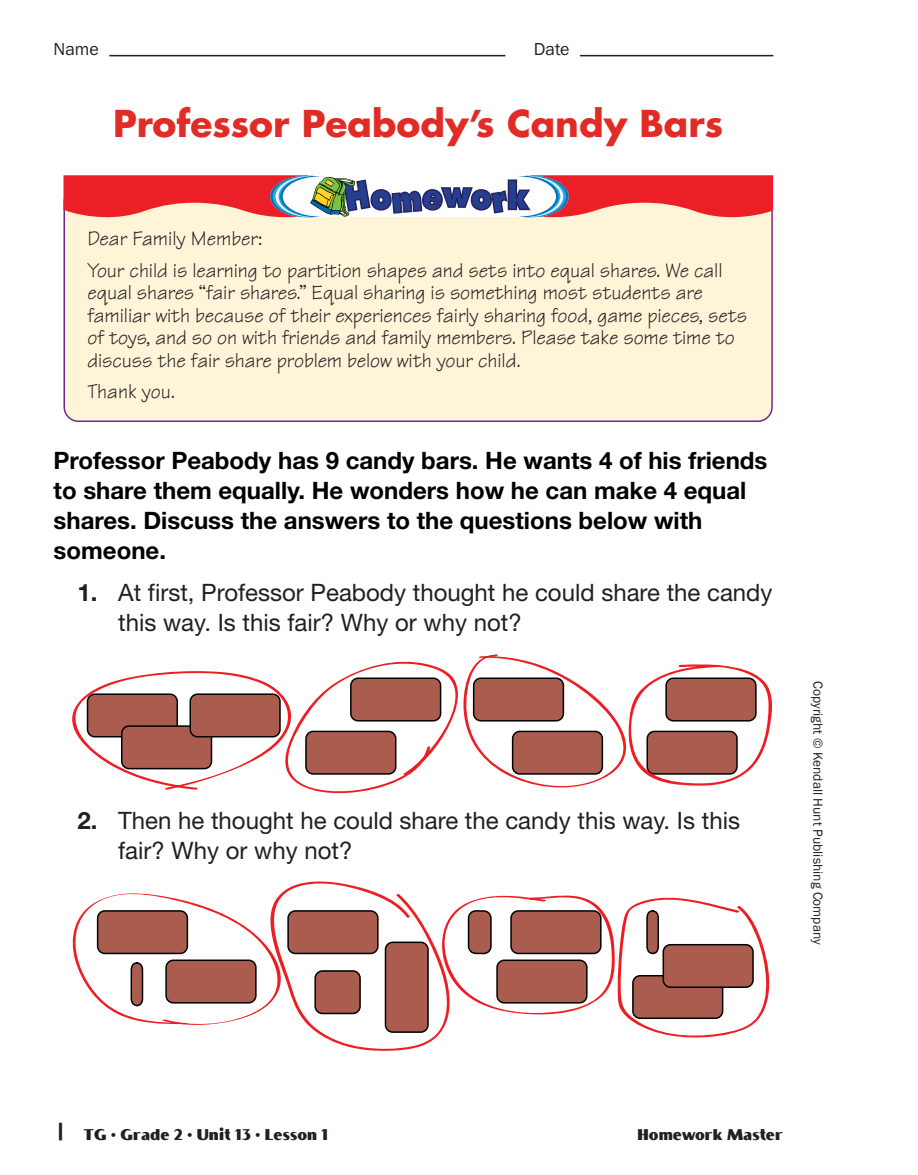
<style>
.page{position:relative;width:918px;height:1175px;background:#fff}
.page>*{position:absolute;margin:0;border:0;box-sizing:border-box;transform-origin:0 0}
.t1{font:700 36px "Futura";color:#e12c26}
.t2{font:700 24px/30px "Helvetica Neue";color:#000}
.t3{font:24px/30px "Helvetica Neue";color:#231f20}
.t4{font:21px/22.5px "Tekton";letter-spacing:-.005em;color:#231f20}
.t5{font:18px "Franklin Gothic";color:#231f20}
.t6{font:16.5px "Boca Raton ICG Solid";color:#231f20}
.t7{font:13.5px "Franklin Gothic";color:#231f20}
.s1{font-weight:700}
.s2{font-family:"PCF Hel";font-weight:700;font-size:24px}
</style>
<div class="page">
<hr style="left:109px;top:55px;width:396px;height:1px;background:#231f20">
<hr style="left:580px;top:55px;width:193px;height:1px;background:#231f20">
<svg style="left:72px;top:654px;width:701px;height:140px"></svg>
<svg style="left:72px;top:881px;width:698px;height:170px"></svg>
<div style="left:63px;top:186px;width:710px;height:236px;background:#fef4d8"></div>
<svg style="left:64px;top:175px;width:709px;height:44px"></svg>
<p class="t5" style="left:54px;top:38px;width:47px">Name</p>
<p class="t5" style="left:534px;top:38px;width:37px">Date</p>
<p class="t1" style="left:113px;top:107px;width:612px">Professor Peabody’s Candy Bars</p>
<p class="t4" style="left:87px;top:226px;width:637px;line-height:31.5px">Dear Family Member:<br>Your child is learning to partition shapes and sets into equal shares. We call</p>
<p class="t4" style="left:87px;top:284px;width:661px">equal shares “fair shares.” Equal sharing is something most students are familiar with because of their experiences fairly sharing food, game pieces, sets of toys, and so on with friends and family members. Please take some time to discuss the fair share problem below with your child.</p>
<p class="t4" style="left:87px;top:383px;width:89px">Thank you.</p>
<p class="t2" style="left:54px;top:447px;width:715px">Professor Peabody has 9 candy bars. He wants 4 of his friends to share them equally. He wonders how he can make 4 equal shares. Discuss the answers to the questions below with someone.</p>
<p class="t3" style="left:118px;top:580px;width:656px;text-indent:-41px"><span class="s1">1.</span> At first, Professor Peabody thought he could share the candy this way. Is this fair? Why or why not?</p>
<p class="t3" style="left:118px;top:808px;width:623px;text-indent:-41px"><span class="s1">2.</span> Then he thought he could share the candy this way. Is this fair? Why or why not?</p>
<p class="t7" style="left:827px;top:681px;width:265px;rotate:90deg">Copyright © Kendall Hunt Publishing Company</p>
<p class="t6" style="left:54px;top:1124px;width:275px"><span class="s2">1</span> TG • Grade 2 • Unit 13 • Lesson 1</p>
<p class="t6" style="left:638px;top:1124px;width:147px">Homework Master</p>
</div>
